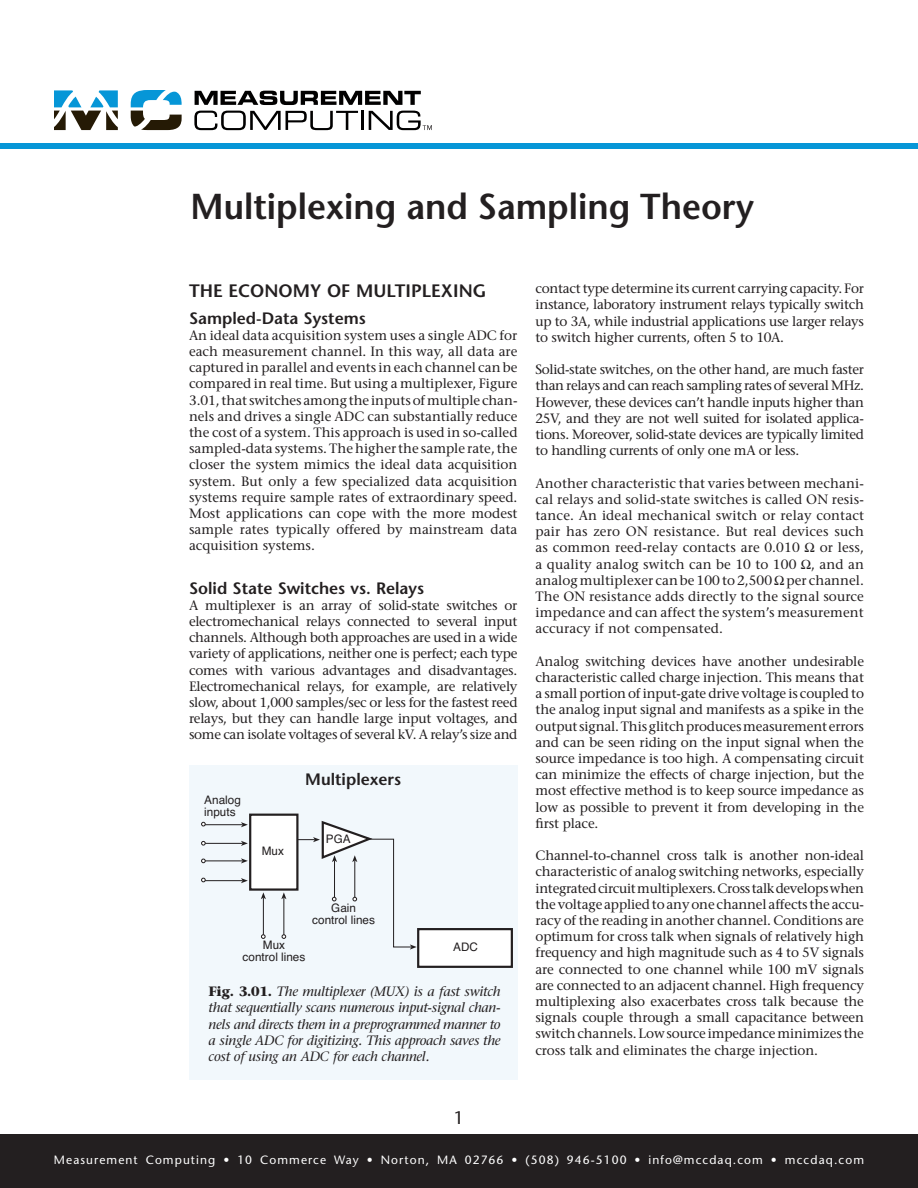
<style>
.page{position:relative;width:918px;height:1188px;background:#fff}
.page>*{position:absolute;margin:0;border:0;box-sizing:border-box;transform-origin:0 0}
.t1{font:600 36px "Stone Sans";color:#231f20;scale:.96 1}
.t2{font:600 18px "Stone Sans";color:#231f20}
.t3{font:18px "Stone Sans";color:#231f20}
.t4{font:600 16.5px "Stone Sans";color:#231f20}
.t5{font:13.5px/16.2px "Stone Serif";letter-spacing:-.01em;color:#231f20;text-align:justify}
.t6{font:italic 13.5px/16.2px "Stone Serif";letter-spacing:-.02em;color:#231f20;text-align:justify}
.t7{font:12px "Stone Sans";letter-spacing:.09em;color:#fff}
.t8{font:11.7px/11.7px "Helvetica";color:#231f20}
.s1{font-weight:700;font-style:normal}
</style>
<div class="page">
<div style="left:0;top:1134px;width:918px;height:54px;background:#231f20"></div>
<div style="left:0;top:143px;width:918px;height:5px;background:#0696d7"></div>
<svg style="left:195px;top:91px;width:226px;height:14px"></svg>
<svg style="left:194px;top:111px;width:164px;height:19px"></svg>
<hr style="left:361px;top:111px;width:3px;height:19px;background:#010000">
<svg style="left:369px;top:111px;width:63px;height:19px"></svg>
<svg style="left:54px;top:90px;width:64px;height:40px"></svg>
<svg style="left:131px;top:90px;width:51px;height:40px"></svg>
<div style="left:189px;top:765px;width:328px;height:315px;background:#f2f8fc"></div>
<hr style="left:204px;top:824px;width:39px;height:1px;background:#231f20">
<svg style="left:241px;top:822px;width:7px;height:5px"></svg>
<hr style="left:204px;top:843px;width:39px;height:1px;background:#231f20">
<svg style="left:241px;top:841px;width:7px;height:5px"></svg>
<hr style="left:204px;top:861px;width:39px;height:1px;background:#231f20">
<svg style="left:241px;top:858px;width:7px;height:5px"></svg>
<hr style="left:204px;top:880px;width:39px;height:1px;background:#231f20">
<svg style="left:241px;top:878px;width:7px;height:5px"></svg>
<div style="left:418px;top:929px;width:94px;height:38px;background:#fff"></div>
<div style="left:417px;top:928px;width:96px;height:40px;border:2px solid #231f20"></div>
<hr style="left:263px;top:898px;width:1px;height:39px;background:#231f20">
<svg style="left:261px;top:892px;width:5px;height:7px"></svg>
<hr style="left:284px;top:898px;width:1px;height:39px;background:#231f20">
<svg style="left:281px;top:892px;width:5px;height:7px"></svg>
<div style="left:249px;top:814px;width:50px;height:77px;background:#fff;border:2px solid #231f20"></div>
<svg style="left:201px;top:822px;width:5px;height:4px"></svg>
<svg style="left:201px;top:841px;width:5px;height:4px"></svg>
<svg style="left:201px;top:859px;width:5px;height:4px"></svg>
<svg style="left:201px;top:878px;width:5px;height:4px"></svg>
<svg style="left:261px;top:934px;width:4px;height:5px"></svg>
<svg style="left:282px;top:934px;width:4px;height:5px"></svg>
<svg style="left:292px;top:820px;width:125px;height:130px"></svg>
<h1 class="t1" style="left:190px;top:184px;width:589px">Multiplexing and Sampling Theory</h1>
<h2 class="t2" style="left:189px;top:279px;width:299px">THE ECONOMY OF MULTIPLEXING</h2>
<p class="t4" style="left:189px;top:308px;width:178px">Sampled-Data Systems</p>
<p class="t5" style="left:189px;top:327px;width:330px">An ideal data acquisition system uses a single ADC for each measurement channel. In this way, all data are captured in parallel and events in each channel can be compared in real time. But using a multiplexer, Figure 3.01, that switches among the inputs of multiple chan&shy;nels and drives a single ADC can substantially reduce the cost of a system. This approach is used in so-called sampled-data systems. The higher the sample rate, the closer the system mimics the ideal data acquisition system. But only a few specialized data acquisition systems require sample rates of extraordinary speed.<br>Most applications can cope with the more modest sample rates typically offered by mainstream data acquisition systems.</p>
<p class="t4" style="left:189px;top:577px;width:237px">Solid State Switches vs. Relays</p>
<p class="t5" style="left:189px;top:597px;width:330px">A multiplexer is an array of solid-state switches or electromechanical relays connected to several input channels. Although both approaches are used in a wide variety of applications, neither one is perfect; each type comes with various advantages and disadvantages.<br>Electromechanical relays, for example, are relatively slow, about 1,000 samples/sec or less for the fastest reed relays, but they can handle large input voltages, and some can isolate voltages of several kV. A relay’s size and</p>
<p class="t8" style="left:204px;top:794px;width:38px">Analog inputs</p>
<p class="t8" style="left:262px;top:846px;width:24px">Mux</p>
<p class="t4" style="left:305px;top:769px;width:98px">Multiplexers</p>
<p class="t8" style="left:326px;top:834px;width:26px">PGA</p>
<p class="t8" style="left:312px;top:903px;width:64px;text-align:center">Gain control lines</p>
<p class="t8" style="left:263px;top:940px;width:24px">Mux</p>
<p class="t8" style="left:453px;top:942px;width:26px">ADC</p>
<p class="t8" style="left:243px;top:952px;width:64px">control lines</p>
<p class="t6" style="left:209px;top:983px;width:294px"><span class="s1">Fig. 3.01.</span> The multiplexer (MUX) is a fast switch that sequentially scans numerous input-signal chan&shy;nels and directs them in a preprogrammed manner to a single ADC for digitizing. This approach saves the cost of using an ADC for each channel.</p>
<p class="t5" style="left:536px;top:280px;width:330px">contact type determine its current carrying capacity. For instance, laboratory instrument relays typically switch up to 3A, while industrial applications use larger relays to switch higher currents, often 5 to 10A.</p>
<p class="t5" style="left:536px;top:361px;width:330px">Solid-state switches, on the other hand, are much faster than relays and can reach sampling rates of several MHz.<br>However, these devices can’t handle inputs higher than 25V, and they are not well suited for isolated applica&shy;tions. Moreover, solid-state devices are typically limited to handling currents of only one mA or less.</p>
<p class="t5" style="left:536px;top:475px;width:330px">Another characteristic that varies between mechani&shy;cal relays and solid-state switches is called ON resis&shy;tance. An ideal mechanical switch or relay contact pair has zero ON resistance. But real devices such as common reed-relay contacts are 0.010</p>
<p class="t5" style="left:536px;top:540px;width:330px;text-indent:284px">or less, a quality analog switch can be 10 to 100 , and an analog multiplexer can be 100 to 2,500 per channel.<br>The ON resistance adds directly to the signal source impedance and can affect the system’s measurement accuracy if not compensated.</p>
<p class="t5" style="left:536px;top:653px;width:330px">Analog switching devices have another undesirable characteristic called charge injection. This means that a small portion of input-gate drive voltage is coupled to the analog input signal and manifests as a spike in the output signal. This glitch produces measurement errors and can be seen riding on the input signal when the source impedance is too high. A compensating circuit can minimize the effects of charge injection, but the most effective method is to keep source impedance as low as possible to prevent it from developing in the first place.</p>
<p class="t5" style="left:536px;top:847px;width:330px">Channel-to-channel cross talk is another non-ideal characteristic of analog switching networks, especially integrated circuit multiplexers. Cross talk develops when the voltage applied to any one channel affects the accu&shy;racy of the reading in another channel. Conditions are optimum for cross talk when signals of relatively high frequency and high magnitude such as 4 to 5V signals are connected to one channel while 100 mV signals are connected to an adjacent channel. High frequency multiplexing also exacerbates cross talk because the signals couple through a small capacitance between switch channels. Low source impedance minimizes the cross talk and eliminates the charge injection.</p>
<h2 class="t3" style="left:454px;top:1107px;width:12px">1</h2>
<p class="t7" style="left:54px;top:1152px;width:812px">Measurement Computing • 10 Commerce Way • Norton, MA 02766 • (508) 946-5100 • info@mccdaq.com • mccdaq.com</p>
</div>
